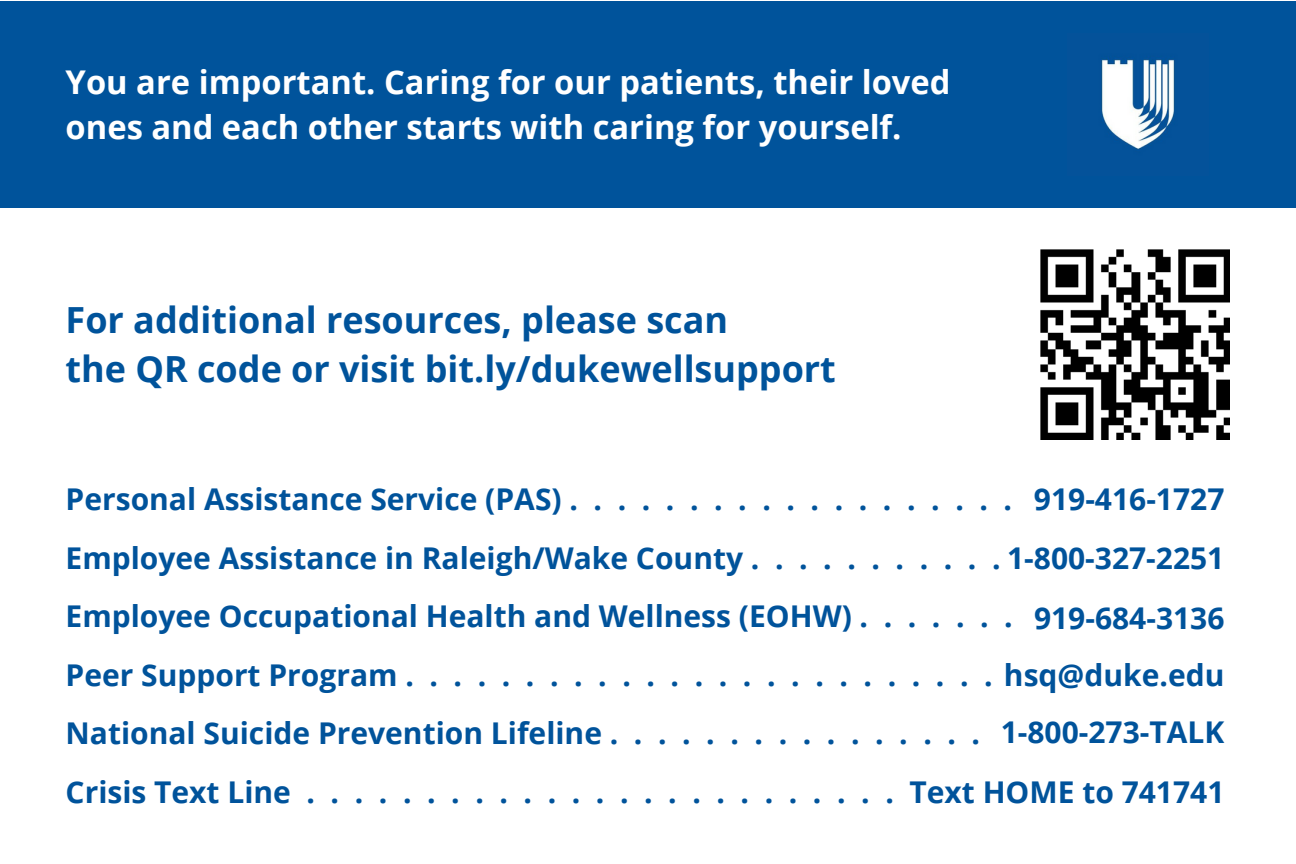
<style>
.page{position:relative;width:1296px;height:864px;background:#fff}
.page>*{position:absolute;margin:0;border:0;box-sizing:border-box;transform-origin:0 0}
.t1{font:700 36px "Open Sans";color:#00539b}
.t2{font:700 32.7px/45.3px "Open Sans";color:#fff}
.t3{font:700 30px/58.5px "Open Sans";color:#00539b}
</style>
<div class="page">
<img style="left:1041px;top:249px;width:189px;height:191px">
<div style="left:0;top:1px;width:1296px;height:207px;background:#00539b"></div>
<img style="left:1101px;top:58px;width:74px;height:92px">
<p class="t2" style="left:66px;top:58px;width:886px">You are important. Caring for our patients, their loved ones and each other starts with caring for yourself.</p>
<p class="t1" style="left:66px;top:294px;width:664px">For additional resources, please scan</p>
<p class="t1" style="left:66px;top:344px;width:772px">the QR code or visit bit.ly/dukewellsupport</p>
<p class="t3" style="left:66px;top:470px;width:1160px">Personal Assistance Service (PAS) . . . . . . . . . . . . . . . . . . .<br>Employee Assistance in Raleigh/Wake County . . . . . . . . . . . 1-800-327-2251</p>
<p class="t3" style="left:66px;top:587px;width:949px">Employee Occupational Health and Wellness (EOHW) . . . . . . .</p>
<p class="t3" style="left:66px;top:645px;width:1160px">PeerSupportProgram. . . . . . . . . . . . . . . . . . . . . . . . .hsq@duke.edu</p>
<p class="t3" style="left:66px;top:704px;width:916px">National Suicide Prevention Lifeline . . . . . . . . . . . . . . . .</p>
<p class="t3" style="left:66px;top:762px;width:830px">CrisisTextLine.........................</p>
<p class="t3" style="left:1034px;top:470px;width:192px">919-416-1727</p>
<p class="t3" style="left:1034px;top:588px;width:192px">919-684-3136</p>
<p class="t3" style="left:1001px;top:702px;width:225px">1-800-273-TALK</p>
<p class="t3" style="left:909px;top:762px;width:316px">Text HOME to 741741</p>
</div>
